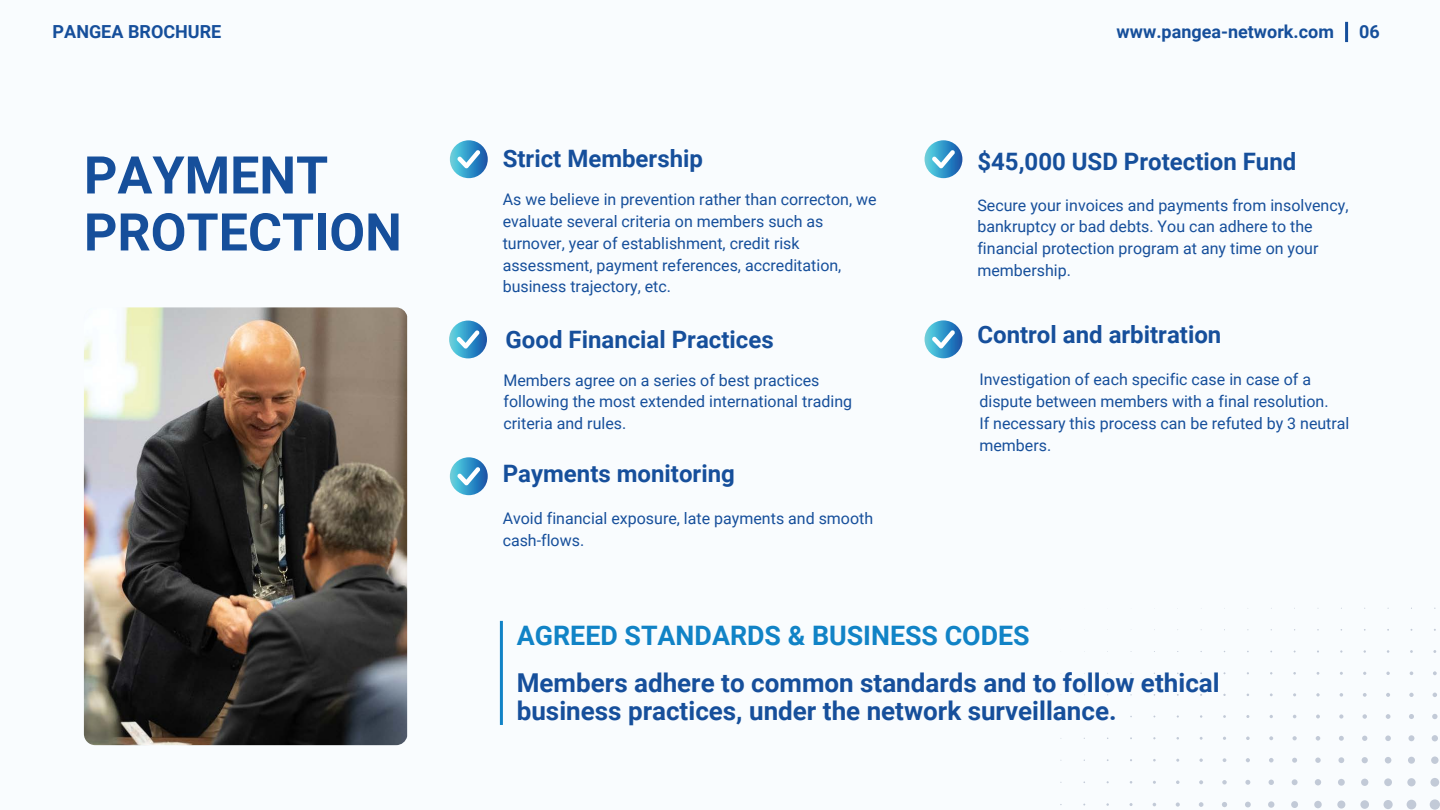
<style>
.page{position:relative;width:1440px;height:810px;background:#f9fcfe}
.page>*{position:absolute;margin:0;border:0;box-sizing:border-box;transform-origin:0 0}
.t1{font:700 51.97px/57px "Roboto";color:#164f9b}
.t2{font:700 26.85px "Roboto";color:#1183c6}
.t3{font:700 26.03px/28.5px "Roboto";color:#164f9b}
.t4{font:700 24px "Roboto";color:#164f9b}
.t5{font:700 18px "Roboto";color:#164f9b}
.t6{font:15.98px/21.8px "Roboto";color:#164f9b}
</style>
<div class="page">
<hr style="left:500px;top:621px;width:3px;height:104px;background:#1183c6">
<svg style="left:1060px;top:608px;width:380px;height:202px"></svg>
<img style="left:84px;top:307px;width:323px;height:438px">
<hr style="left:1345px;top:22px;width:3px;height:20px;background:#164f9b">
<svg style="left:450px;top:457px;width:38px;height:38px"></svg>
<svg style="left:457px;top:467px;width:23px;height:18px"></svg>
<svg style="left:449px;top:321px;width:38px;height:37px"></svg>
<svg style="left:456px;top:330px;width:24px;height:18px"></svg>
<svg style="left:450px;top:140px;width:38px;height:38px"></svg>
<svg style="left:457px;top:150px;width:23px;height:18px"></svg>
<svg style="left:925px;top:320px;width:37px;height:38px"></svg>
<svg style="left:932px;top:330px;width:23px;height:18px"></svg>
<svg style="left:925px;top:140px;width:37px;height:38px"></svg>
<svg style="left:932px;top:150px;width:23px;height:18px"></svg>
<p class="t5" style="left:53px;top:19px;width:170px">PANGEA BROCHURE</p>
<p class="t5" style="left:1117px;top:19px;width:219px">www.pangea-network.com</p>
<p class="t5" style="left:1359px;top:19px;width:22px">06</p>
<h1 class="t1" style="left:84px;top:145px;width:319px">PAYMENT<br>PROTECTION</h1>
<h3 class="t4" style="left:503px;top:142px;width:202px">Strict Membership</h3>
<p class="t6" style="left:503px;top:188px;width:376px">As we believe in prevention rather than correcton, we evaluate several criteria on members such as turnover, year of establishment, credit risk assessment, payment references, accreditation, business trajectory, etc.</p>
<h3 class="t4" style="left:506px;top:322px;width:270px">Good Financial Practices</h3>
<p class="t6" style="left:503px;top:368px;width:350px">Members agree on a series of best practices following the most extended international trading criteria and rules.</p>
<h3 class="t4" style="left:503px;top:456px;width:234px">Payments monitoring</h3>
<p class="t6" style="left:503px;top:507px;width:372px">Avoid financial exposure, late payments and smooth cash-flows.</p>
<h3 class="t4" style="left:977px;top:144px;width:321px">$45,000 USD Protection Fund</h3>
<p class="t6" style="left:977px;top:194px;width:373px">Secure your invoices and payments from insolvency, bankruptcy or bad debts. You can adhere to the financial protection program at any time on your membership.</p>
<h3 class="t4" style="left:977px;top:318px;width:245px">Control and arbitration</h3>
<p class="t6" style="left:979px;top:368px;width:372px">Investigation of each specific case in case of a dispute between members with a final resolution.<br>If necessary this process can be refuted by 3 neutral members.</p>
<h2 class="t2" style="left:517px;top:617px;width:514px">AGREED STANDARDS &amp; BUSINESS CODES</h2>
<h3 class="t3" style="left:517px;top:667px;width:704px">Members adhere to common standards and to follow ethical business practices, under the network surveillance.</h3>
</div>
